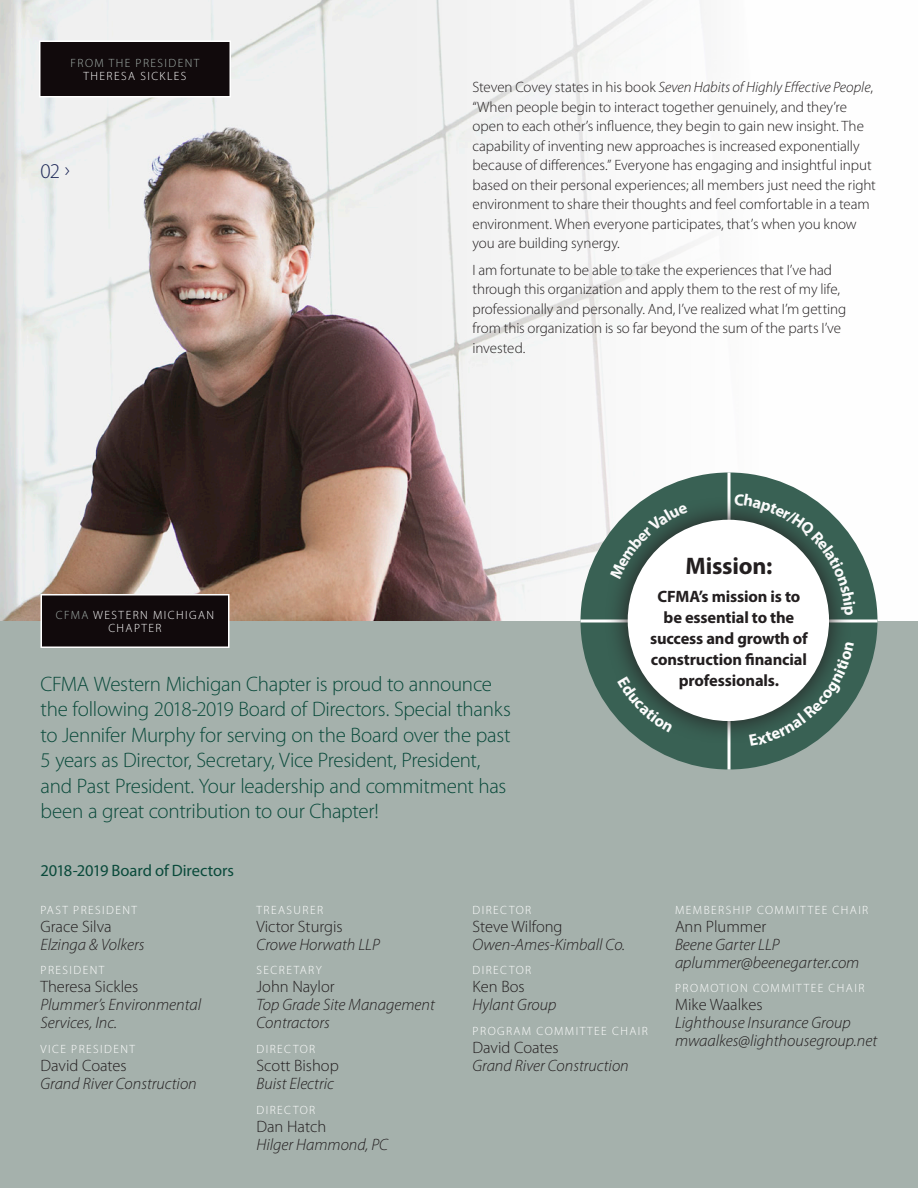
<style>
.page{position:relative;width:918px;height:1188px;background:#fff}
.page>*{position:absolute;margin:0;border:0;box-sizing:border-box;transform-origin:0 0}
.t1{font:700 24px "Myriad Pro";letter-spacing:-.01em;color:#231f20}
.Intro{font:300 21px/25.5px "Myriad Pro";letter-spacing:-.015em;color:#0a4a3b}
.t2{font:300 21px "Myriad Pro";color:#1a2556}
.t3{font:italic 300 16.5px/18px "Myriad Pro";color:#231f20}
.t4{font:300 16.5px "Myriad Pro";color:#231f20}
.t5{font:700 16.5px/21px "Myriad Pro";letter-spacing:-.01em;color:#231f20;text-align:center}
.Subhead{font:16.5px "Myriad Pro";letter-spacing:-.005em;color:#0a4a3b}
.Text{font:300 15px/19.5px "Myriad Pro";letter-spacing:-.005em;color:#231f20}
.t6{font:300 12px/13.5px "Myriad Pro";letter-spacing:.12em;color:#fff;text-align:center}
.t7{font:300 12px "Myriad Pro";letter-spacing:.12em;color:#a5b1ac}
.s1{font-style:italic}
.s2{color:#a5b1ac}
</style>
<div class="page">
<img style="left:0;top:0;width:704px;height:621px">
<svg style="left:38px;top:40px;width:194px;height:58px;background:#262022"></svg>
<div style="left:0;top:621px;width:918px;height:567px;background:#a5b1ac"></div>
<div style="left:41px;top:595px;width:188px;height:52px;background:#110a0c"></div>
<div style="left:40px;top:594px;width:190px;height:54px;border:2px solid #fff"></div>
<div style="left:580px;top:472px;width:298px;height:298px;background:#396154;border-radius:50%"></div>
<hr style="left:580px;top:620px;width:298px;height:2px;background:#fff">
<hr style="left:728px;top:472px;width:2px;height:298px;background:#fff">
<svg style="left:605px;top:497px;width:246px;height:246px"></svg>
<div style="left:628px;top:520px;width:201px;height:201px;background:#fff;border-radius:50%"></div>
<svg style="left:610px;top:504px;width:78px;height:76px"></svg>
<svg style="left:734px;top:493px;width:122px;height:123px"></svg>
<svg style="left:749px;top:642px;width:105px;height:104px"></svg>
<svg style="left:617px;top:676px;width:56px;height:57px"></svg>
<p class="t7" style="left:71px;top:56px;width:130px">FROM THE PRESIDENT</p>
<p class="t6" style="left:84px;top:70px;width:104px">THERESA SICKLES</p>
<p class="t2" style="left:40px;top:159px;width:31px">02 ›</p>
<p class="Text" style="left:472px;top:78px;width:405px">Steven Covey states in his book <span class="s1">Seven Habits of Highly Effective People</span>, “When people begin to interact together genuinely, and they’re open to each other’s influence, they begin to gain new insight. The capability of inventing new approaches is increased exponentially because of differences.” Everyone has engaging and insightful input based on their personal experiences; all members just need the right environment to share their thoughts and feel comfortable in a team environment. When everyone participates, that’s when you know you are building synergy.</p>
<p class="Text" style="left:472px;top:260px;width:375px">I am fortunate to be able to take the experiences that I’ve had through this organization and apply them to the rest of my life, professionally and personally. And, I’ve realized what I’m getting from this organization is so far beyond the sum of the parts I’ve invested.</p>
<p class="t6" style="left:56px;top:608px;width:160px"><span class="s2">CFMA</span> WESTERN MICHIGAN<br>CHAPTER</p>
<p class="Intro" style="left:40px;top:671px;width:472px">CFMA Western Michigan Chapter is proud to announce the following 2018-2019 Board of Directors. Special thanks to Jennifer Murphy for serving on the Board over the past 5 years as Director, Secretary, Vice President, President, and Past President. Your leadership and commitment has been a great contribution to our Chapter!</p>
<p class="Subhead" style="left:40px;top:862px;width:195px">2018-2019 Board of Directors</p>
<p class="t1" style="left:686px;top:553px;width:88px">Mission:</p>
<p class="t5" style="left:650px;top:586px;width:159px">CFMA’s mission is to be essential to the success and growth of construction financial professionals.</p>
<p class="t6" style="left:41px;top:903px;width:98px">PAST PRESIDENT</p>
<p class="t4" style="left:40px;top:917px;width:73px">Grace Silva</p>
<p class="t3" style="left:40px;top:935px;width:106px">Elzinga &amp; Volkers</p>
<p class="t6" style="left:41px;top:964px;width:65px">PRESIDENT</p>
<p class="t4" style="left:40px;top:978px;width:99px">Theresa Sickles</p>
<p class="t3" style="left:40px;top:996px;width:162px">Plummer’s Environmental<br>Services, Inc.</p>
<p class="t6" style="left:41px;top:1042px;width:96px">VICE PRESIDENT</p>
<p class="t4" style="left:40px;top:1056px;width:88px">David Coates</p>
<p class="t3" style="left:40px;top:1075px;width:158px">Grand River Construction</p>
<p class="t6" style="left:257px;top:903px;width:68px">TREASURER</p>
<p class="t4" style="left:256px;top:917px;width:88px">Victor Sturgis</p>
<p class="t3" style="left:256px;top:935px;width:125px">Crowe Horwath LLP</p>
<p class="t6" style="left:257px;top:964px;width:67px">SECRETARY</p>
<p class="t4" style="left:256px;top:978px;width:80px">John Naylor</p>
<p class="t3" style="left:256px;top:996px;width:180px">Top Grade Site Management<br>Contractors</p>
<p class="t6" style="left:257px;top:1042px;width:60px">DIRECTOR</p>
<p class="t4" style="left:256px;top:1056px;width:84px">Scott Bishop</p>
<p class="t3" style="left:256px;top:1075px;width:79px">Buist Electric</p>
<p class="t6" style="left:257px;top:1103px;width:60px">DIRECTOR</p>
<p class="t4" style="left:256px;top:1117px;width:71px">Dan Hatch</p>
<p class="t3" style="left:256px;top:1136px;width:133px">Hilger Hammond, PC</p>
<p class="t6" style="left:473px;top:903px;width:60px">DIRECTOR</p>
<p class="t4" style="left:472px;top:917px;width:92px">Steve Wilfong</p>
<p class="t3" style="left:472px;top:935px;width:154px">Owen-Ames-Kimball Co.</p>
<p class="t6" style="left:473px;top:964px;width:60px">DIRECTOR</p>
<p class="t4" style="left:472px;top:978px;width:54px">Ken Bos</p>
<p class="t3" style="left:472px;top:996px;width:86px">Hylant Group</p>
<p class="t6" style="left:473px;top:1024px;width:177px">PROGRAM COMMITTEE CHAIR</p>
<p class="t4" style="left:472px;top:1038px;width:88px">David Coates</p>
<p class="t3" style="left:472px;top:1057px;width:158px">Grand River Construction</p>
<p class="t6" style="left:675px;top:903px;width:195px">MEMBERSHIP COMMITTEE CHAIR</p>
<p class="t4" style="left:675px;top:917px;width:93px">Ann Plummer</p>
<p class="t3" style="left:675px;top:935px;width:186px">Beene Garter LLP aplummer@beenegarter.com</p>
<p class="t6" style="left:675px;top:982px;width:191px">PROMOTION COMMITTEE CHAIR</p>
<p class="t4" style="left:675px;top:996px;width:89px">Mike Waalkes</p>
<p class="t3" style="left:675px;top:1014px;width:204px">Lighthouse Insurance Group mwaalkes@lighthousegroup.net</p>
</div>
